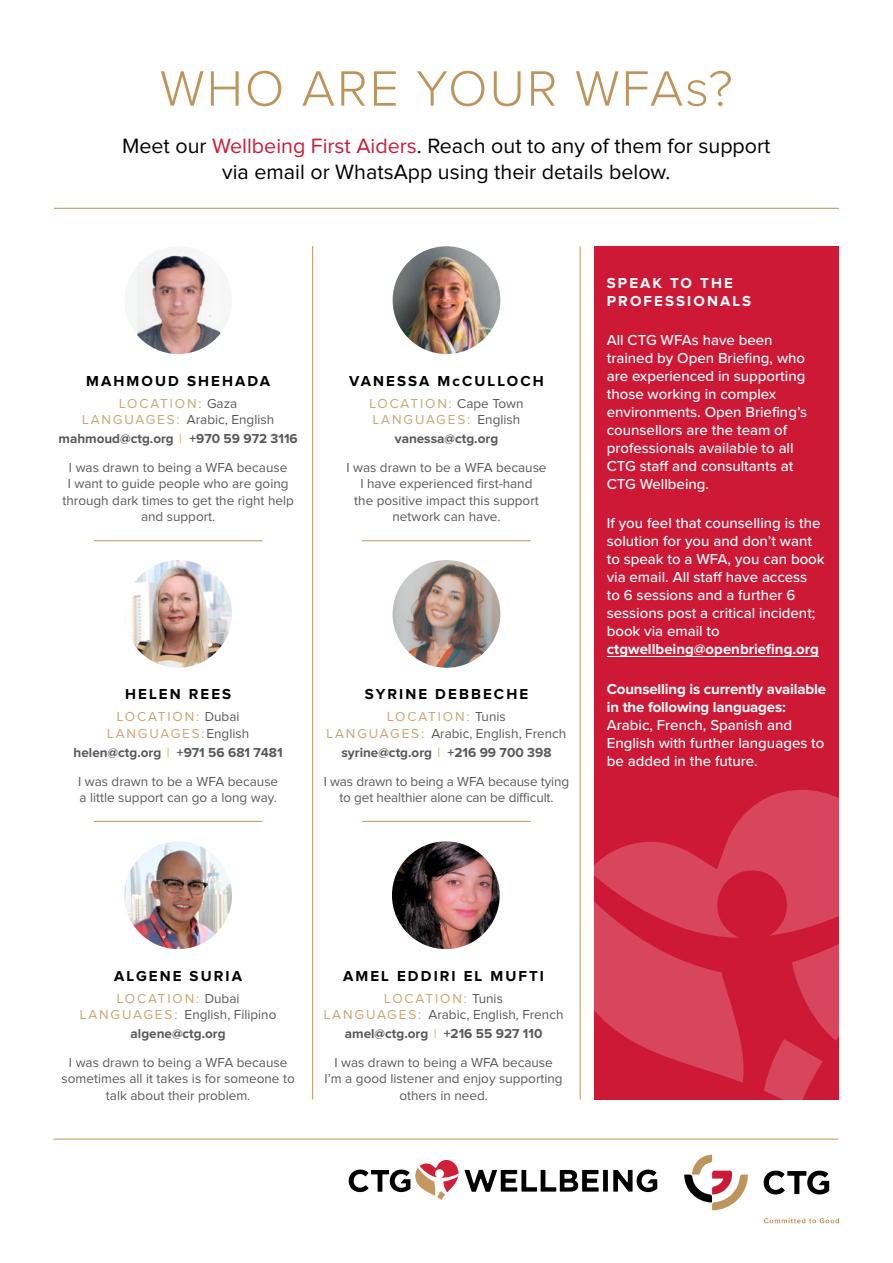
<style>
.page{position:relative;width:893px;height:1263px;background:#fff}
.page>*{position:absolute;margin:0;border:0;box-sizing:border-box;transform-origin:0 0}
.t1{font:300 51.45px "Proxima Nova";letter-spacing:.04em;color:#bd945b}
.t2{font:21.45px/25.8px "Proxima Nova";color:#000;text-align:center}
.t3{font:500 15px/18px "Proxima Nova";color:#fff}
.t4{font:700 15px/18px "Proxima Nova";letter-spacing:-.01em;color:#fff}
.t5{font:700 15px "Proxima Nova";letter-spacing:.14em;color:#000}
.t6{font:700 15px/18px "Proxima Nova";letter-spacing:.14em;color:#fff}
.t7{font:13.5px/16.2px "Proxima Nova";color:#58595b;text-align:center}
.t8{font:700 13.5px/29px "Proxima Nova";color:#58595b;text-align:center}
.t9{font:13.5px/16.2px "Proxima Nova";letter-spacing:.105em;color:#c8a676;text-align:center}
.t10{font:13.5px/16.2px "Proxima Nova";letter-spacing:.075em;color:#c8a676;text-align:center}
.s1{color:#ce1936}
.s2{color:#58595b}
.s3{font-weight:400;color:#c8a676}
.s4{font-weight:400}
.s5{color:#c8a676}
.s6{font-weight:700}
</style>
<div class="page">
<div style="left:594px;top:246px;width:245px;height:853px;background:#ce1936"></div>
<hr style="left:607px;top:656px;width:212px;height:1px;background:#fff">
<svg style="left:579px;top:886px;width:165px;height:196px"></svg>
<svg style="left:589px;top:790px;width:250px;height:148px;fill:#d7465d"></svg>
<svg style="left:764px;top:903px;width:75px;height:197px"></svg>
<hr style="left:312px;top:246px;width:1px;height:853px;background:#bd945b">
<hr style="left:580px;top:246px;width:1px;height:853px;background:#bd945b">
<div style="left:603px;top:1170px;width:5px;height:21px;background:#000"></div>
<svg style="left:613px;top:1169px;width:44px;height:23px"></svg>
<svg style="left:349px;top:1160px;width:250px;height:40px"></svg>
<svg style="left:684px;top:1155px;width:64px;height:55px"></svg>
<svg style="left:764px;top:1171px;width:65px;height:23px"></svg>
<svg style="left:764px;top:1218px;width:75px;height:5px"></svg>
<hr style="left:53px;top:1139px;width:785px;height:1px;background:#bd945b">
<hr style="left:54px;top:208px;width:785px;height:1px;background:#bd945b">
<hr style="left:94px;top:540px;width:168px;height:1px;background:#bd945b">
<hr style="left:94px;top:821px;width:168px;height:1px;background:#bd945b">
<hr style="left:362px;top:540px;width:169px;height:1px;background:#bd945b">
<hr style="left:362px;top:821px;width:169px;height:1px;background:#bd945b">
<div style="left:124px;top:246px;width:108px;height:108px;background:#f5f7f6;border-radius:50%"></div>
<img style="left:137px;top:255px;width:83px;height:99px">
<img style="left:393px;top:246px;width:107px;height:108px;border-radius:54px">
<img style="left:124px;top:560px;width:108px;height:108px;border-radius:54px">
<img style="left:393px;top:560px;width:107px;height:108px;border-radius:54px">
<img style="left:124px;top:841px;width:108px;height:108px;border-radius:54px">
<img style="left:392px;top:841px;width:108px;height:108px;border-radius:54px">
<h1 class="t1" style="left:160px;top:50px;width:574px">WHO ARE YOUR WFAs?</h1>
<h2 class="t2" style="left:122px;top:134px;width:650px">Meet our <span class="s1">Wellbeing First Aiders</span>. Reach out to any of them for support via email or WhatsApp using their details below.</h2>
<p class="t5" style="left:86px;top:374px;width:185px">MAHMOUD SHEHADA</p>
<p class="t10" style="left:82px;top:396px;width:194px">LOCATION: <span class="s2">Gaza<br></span>LANGUAGES: <span class="s2">Arabic, English</span></p>
<p class="t8" style="left:58px;top:425px;width:241px">mahmoud@ctg.org <span class="s3">|</span> +970 59 972 3116<br><span class="s4">I was drawn to being a WFA because</span></p>
<p class="t7" style="left:62px;top:476px;width:233px">I want to guide people who are going through dark times to get the right help and support.</p>
<p class="t5" style="left:349px;top:374px;width:196px">VANESSA McCULLOCH</p>
<p class="t9" style="left:369px;top:396px;width:156px;text-align:left">LOCATION: <span class="s2">Cape Town<br></span>LANGUAGES: <span class="s2">English</span></p>
<p class="t8" style="left:395px;top:425px;width:105px">vanessa@ctg.org</p>
<p class="t7" style="left:346px;top:460px;width:202px">I was drawn to be a WFA because<br>I have experienced first-hand<br>the positive impact this support network can have.</p>
<p class="t5" style="left:125px;top:687px;width:108px">HELEN REES</p>
<p class="t9" style="left:107px;top:709px;width:144px">LOCATION: <span class="s2">Dubai<br></span>LANGUAGES:<span class="s2">English</span></p>
<p class="t8" style="left:74px;top:738px;width:211px">helen@ctg.org <span class="s3">|</span> +971 56 681 7481<br><span class="s4">I was drawn to be a WFA because</span></p>
<p class="t7" style="left:79px;top:790px;width:199px">a little support can go a long way.</p>
<p class="t5" style="left:365px;top:687px;width:165px">SYRINE DEBBECHE</p>
<p class="t7" style="left:327px;top:709px;width:241px"><span class="s5">LOCATION:</span> Tunis<br><span class="s5">LANGUAGES:</span> Arabic, English, French</p>
<p class="t7" style="left:324px;top:738px;width:247px;line-height:29px"><span class="s6">syrine@ctg.org</span> <span class="s5">|</span> <span class="s6">+216 99 700 398<br></span>I was drawn to being a WFA because tying</p>
<p class="t7" style="left:339px;top:790px;width:216px">to get healthier alone can be difficult.</p>
<p class="t6" style="left:607px;top:275px;width:146px">SPEAK TO THE<br>PROFESSIONALS</p>
<p class="t3" style="left:607px;top:331px;width:202px">All CTG WFAs have been trained by Open Briefing, who are experienced in supporting those working in complex environments. Open Briefing’s counsellors are the team of professionals available to all<br>CTG staff and consultants at<br>CTG Wellbeing.</p>
<p class="t3" style="left:607px;top:514px;width:219px">If you feel that counselling is the solution for you and don’t want to speak to a WFA, you can book via email. All staff have access<br>to 6 sessions and a further 6 sessions post a critical incident; book via email to</p>
<p class="t4" style="left:607px;top:641px;width:214px">ctgwellbeing@openbriefing.org</p>
<p class="t4" style="left:607px;top:680px;width:221px">Counselling is currently available in the following languages:</p>
<p class="t3" style="left:607px;top:715px;width:219px">Arabic, French, Spanish and<br>English with further languages to be added in the future.</p>
<p class="t5" style="left:114px;top:969px;width:129px">ALGENE SURIA</p>
<p class="t7" style="left:80px;top:991px;width:198px"><span class="s5">LOCATION:</span> Dubai<br><span class="s5">LANGUAGES:</span> English, Filipino</p>
<p class="t8" style="left:131px;top:1020px;width:97px">algene@ctg.org</p>
<p class="t7" style="left:62px;top:1055px;width:235px">I was drawn to being a WFA because sometimes all it takes is for someone to talk about their problem.</p>
<p class="t5" style="left:343px;top:969px;width:202px">AMEL EDDIRI EL MUFTI</p>
<p class="t7" style="left:324px;top:991px;width:241px"><span class="s5">LOCATION:</span> Tunis<br><span class="s5">LANGUAGES:</span> Arabic, English, French</p>
<p class="t7" style="left:334px;top:1020px;width:220px;line-height:29px"><span class="s6">amel@ctg.org</span> <span class="s5">|</span> <span class="s6">+216 55 927 110<br></span>I was drawn to being a WFA because</p>
<p class="t7" style="left:325px;top:1071px;width:240px">I’m a good listener and enjoy supporting others in need.</p>
</div>
